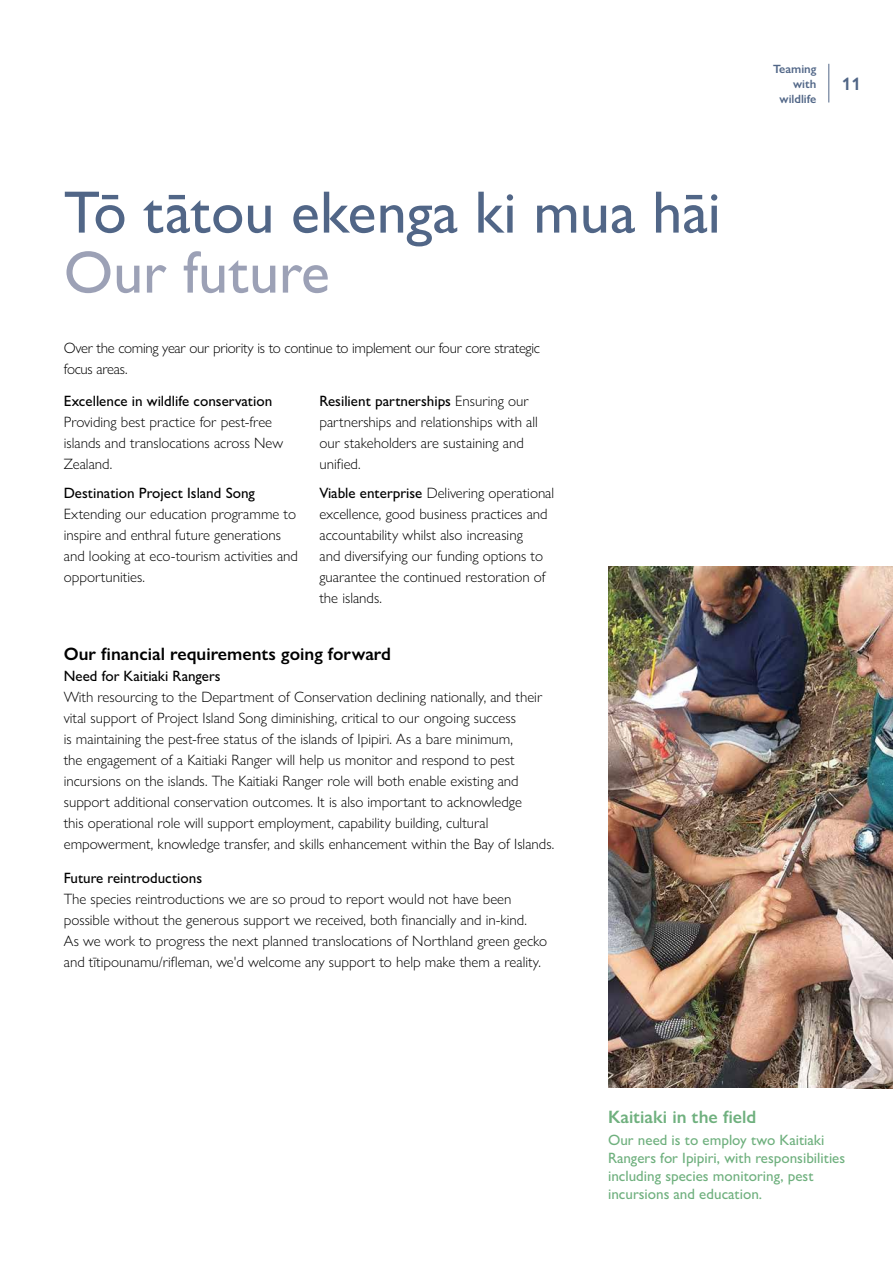
<style>
.page{position:relative;width:893px;height:1263px;background:#fff}
.page>*{position:absolute;margin:0;border:0;box-sizing:border-box;transform-origin:0 0}
.t1{font:500 60px "Gill Sans Nova";color:#516687}
.t2{font:500 60px "Gill Sans Nova";color:#9ca1b6}
.t3{font:600 18px "Gill Sans Nova";color:#000}
.t4{font:600 18px "Gill Sans Nova";color:#6fb07e}
.t5{font:600 18px "Gill Sans Nova";color:#516687}
.t6{font:300 15px/21px "Gill Sans Nova";color:#000}
.t7{font:500 15px/18px "Gill Sans Nova";color:#6fb07e}
.t8{font:500 15px "Gill Sans Nova";color:#000}
.t9{font:300 15px/21px "Gill Sans Nova";letter-spacing:-.02em;color:#000}
.t10{font:600 12px/15px "Gill Sans Nova";color:#516687;text-align:right}
.s1{font-weight:500}
</style>
<div class="page">
<img style="left:608px;top:567px;width:285px;height:521px">
<hr style="left:828px;top:64px;width:1px;height:38px;background:#516687">
<h1 class="t1" style="left:64px;top:176px;width:658px">Tō tātou ekenga ki mua hāi</h1>
<h1 class="t2" style="left:64px;top:236px;width:268px">Our future</h1>
<p class="t9" style="left:64px;top:337px;width:478px">Over the coming year our priority is to continue to implement our four core strategic focus areas.</p>
<p class="t8" style="left:64px;top:392px;width:210px">Excellence in wildlife conservation</p>
<p class="t6" style="left:64px;top:411px;width:221px">Providing best practice for pest-free islands and translocations across New<br>Zealand.</p>
<p class="t8" style="left:64px;top:484px;width:193px">Destination Project Island Song</p>
<p class="t6" style="left:64px;top:504px;width:236px">Extending our education programme to inspire and enthral future generations and looking at eco-tourism activities and opportunities.</p>
<p class="t6" style="left:319px;top:390px;width:220px"><span class="s1">Resilient partnerships</span> Ensuring our partnerships and relationships with all our stakeholders are sustaining and unified.</p>
<p class="t6" style="left:319px;top:483px;width:236px"><span class="s1">Viable enterprise</span> Delivering operational excellence, good business practices and accountability whilst also increasing<br>and diversifying our funding options to guarantee the continued restoration of the islands.</p>
<p class="t3" style="left:64px;top:643px;width:329px">Our financial requirements going forward</p>
<p class="t8" style="left:64px;top:667px;width:158px">Need for Kaitiaki Rangers</p>
<p class="t6" style="left:64px;top:686px;width:492px">With resourcing to the Department of Conservation declining nationally, and their vital support of Project Island Song diminishing, critical to our ongoing success<br>is maintaining the pest-free status of the islands of Ipipiri. As a bare minimum,<br>the engagement of a Kaitiaki Ranger will help us monitor and respond to pest incursions on the islands. The Kaitiaki Ranger role will both enable existing and support additional conservation outcomes. It is also important to acknowledge<br>this operational role will support employment, capability building, cultural empowerment, knowledge transfer, and skills enhancement within the Bay of Islands.</p>
<p class="t8" style="left:64px;top:869px;width:140px">Future reintroductions</p>
<p class="t6" style="left:64px;top:888px;width:485px">The species reintroductions we are so proud to report would not have been possible without the generous support we received, both financially and in-kind.<br>As we work to progress the next planned translocations of Northland green gecko and tītipounamu/rifleman, we'd welcome any support to help make them a reality.</p>
<p class="t10" style="left:773px;top:61px;width:45px">Teaming with wildlife</p>
<p class="t5" style="left:842px;top:72px;width:21px">11</p>
<p class="t4" style="left:608px;top:1106px;width:150px">Kaitiaki in the field</p>
<p class="t7" style="left:608px;top:1131px;width:239px">Our need is to employ two Kaitiaki Rangers for Ipipiri, with responsibilities including species monitoring, pest incursions and education.</p>
</div>
